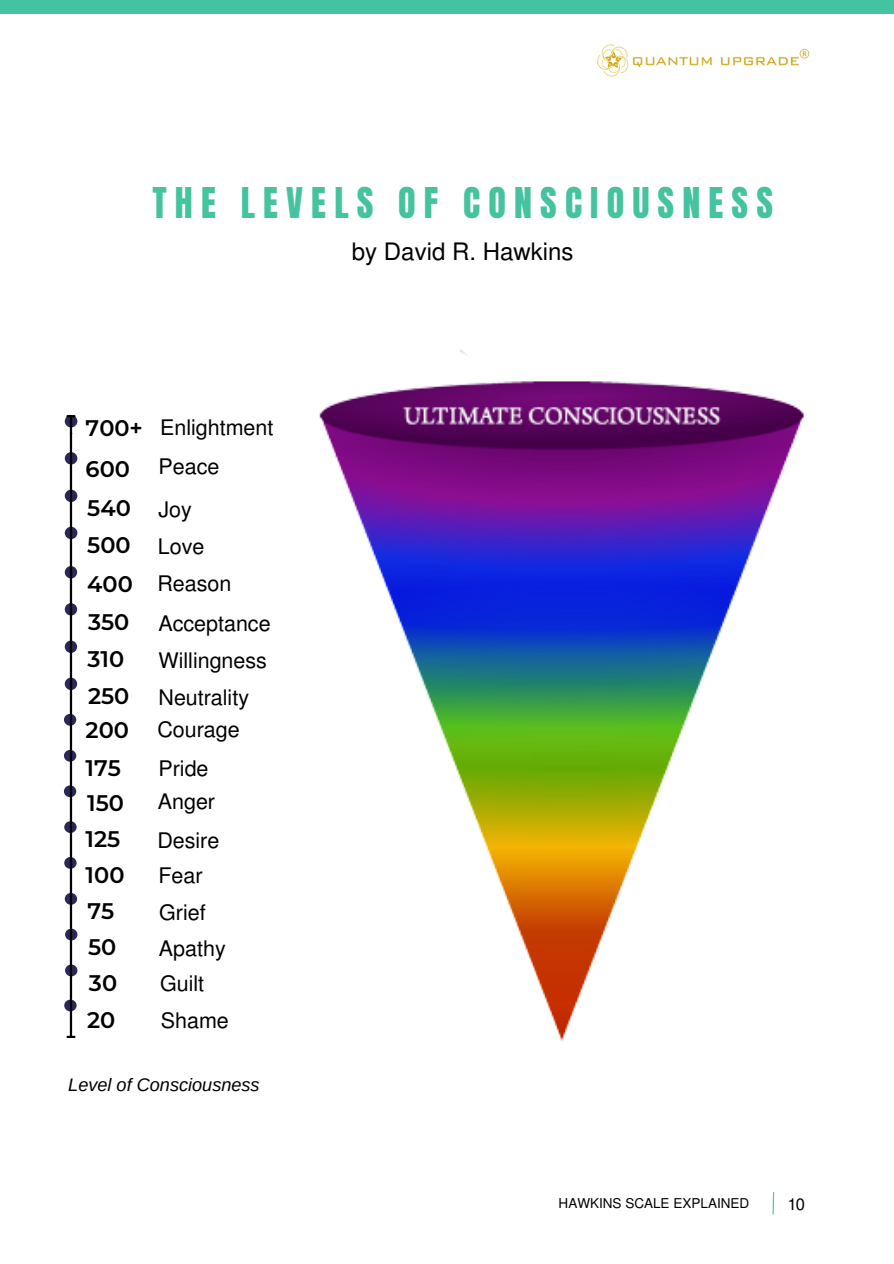
<style>
.page{position:relative;width:894px;height:1264px;background:#fff}
.page>*{position:absolute;margin:0;border:0;box-sizing:border-box;transform-origin:0 0}
.t1{font:36px "Anton";letter-spacing:.225em;color:#45c39e}
.t2{font:24px "Mukti";color:#000}
.t3{font:600 22.5px "Montserrat";color:#000}
.t4{font:21.45px/37px "Mukti";color:#000}
.t5{font:italic 18.15px "Arimo";color:#000}
.t6{font:16.5px "Mukti";color:#000}
.t7{font:13.5px "Mukti";color:#000}
.s1{font-family:"Montserrat";font-weight:600;font-size:22.5px}
.s2{font-family:"Mukti";font-weight:400;font-size:21.45px}
</style>
<div class="page">
<div style="left:0;top:0;width:893px;height:14px;background:#45c39e"></div>
<img style="left:319px;top:349px;width:485px;height:692px">
<svg style="left:65px;top:452px;width:12px;height:15px"></svg>
<svg style="left:65px;top:489px;width:12px;height:15px"></svg>
<svg style="left:65px;top:527px;width:12px;height:17px"></svg>
<svg style="left:65px;top:566px;width:12px;height:13px"></svg>
<svg style="left:65px;top:603px;width:12px;height:14px"></svg>
<svg style="left:65px;top:640px;width:12px;height:15px"></svg>
<svg style="left:65px;top:677px;width:12px;height:14px"></svg>
<svg style="left:64px;top:714px;width:12px;height:15px"></svg>
<svg style="left:64px;top:749px;width:12px;height:15px"></svg>
<svg style="left:64px;top:785px;width:12px;height:15px"></svg>
<svg style="left:64px;top:821px;width:13px;height:14px"></svg>
<svg style="left:64px;top:857px;width:13px;height:14px"></svg>
<svg style="left:65px;top:893px;width:12px;height:14px"></svg>
<svg style="left:65px;top:928px;width:12px;height:15px"></svg>
<svg style="left:65px;top:964px;width:12px;height:15px"></svg>
<svg style="left:64px;top:999px;width:13px;height:14px"></svg>
<hr style="left:70px;top:417px;width:2px;height:619px;background:#000">
<svg style="left:65px;top:415px;width:12px;height:18px"></svg>
<svg style="left:66px;top:1035px;width:9px;height:3px"></svg>
<img style="left:597px;top:44px;width:213px;height:33px">
<svg style="left:772px;top:1192px;width:2px;height:23px"></svg>
<h1 class="t1" style="left:152px;top:177px;width:622px">THE LEVELS OF CONSCIOUSNESS</h1>
<p class="t2" style="left:352px;top:235px;width:223px">by David R. Hawkins</p>
<p class="t4" style="left:86px;top:407px;width:189px"><span class="s1">700+</span> Enlightment</p>
<p class="t3" style="left:86px;top:455px;width:46px">600</p>
<p class="t4" style="left:158px;top:447px;width:62px">Peace</p>
<p class="t3" style="left:87px;top:494px;width:106px">540 <span class="s2">Joy</span></p>
<p class="t4" style="left:87px;top:527px;width:145px"><span class="s1">500</span> Love<br><span class="s1">400</span> Reason</p>
<p class="t3" style="left:88px;top:608px;width:43px">350</p>
<p class="t4" style="left:158px;top:603px;width:113px">Acceptance</p>
<p class="t3" style="left:87px;top:645px;width:38px">310</p>
<p class="t4" style="left:158px;top:640px;width:110px">Willingness</p>
<p class="t3" style="left:88px;top:682px;width:43px">250</p>
<p class="t4" style="left:158px;top:677px;width:92px">Neutrality</p>
<p class="t3" style="left:86px;top:716px;width:45px">200</p>
<p class="t4" style="left:157px;top:709px;width:84px">Courage</p>
<p class="t3" style="left:86px;top:754px;width:37px">175</p>
<p class="t4" style="left:158px;top:749px;width:52px">Pride</p>
<p class="t3" style="left:87px;top:789px;width:38px">150</p>
<p class="t4" style="left:158px;top:781px;width:59px">Anger</p>
<p class="t3" style="left:86px;top:825px;width:36px">125</p>
<p class="t4" style="left:157px;top:820px;width:63px">Desire</p>
<p class="t3" style="left:86px;top:860px;width:40px">100</p>
<p class="t4" style="left:158px;top:855px;width:46px">Fear</p>
<p class="t3" style="left:87px;top:897px;width:28px">75</p>
<p class="t4" style="left:159px;top:892px;width:48px">Grief</p>
<p class="t3" style="left:88px;top:933px;width:30px">50</p>
<p class="t4" style="left:159px;top:929px;width:68px">Apathy</p>
<p class="t3" style="left:89px;top:969px;width:30px">30</p>
<p class="t4" style="left:160px;top:964px;width:46px">Guilt</p>
<p class="t3" style="left:87px;top:1006px;width:30px">20</p>
<p class="t4" style="left:161px;top:1001px;width:69px">Shame</p>
<p class="t5" style="left:68px;top:1074px;width:193px">Level of Consciousness</p>
<p class="t7" style="left:558px;top:1193px;width:192px">HAWKINS SCALE EXPLAINED</p>
<p class="t6" style="left:788px;top:1192px;width:18px">10</p>
</div>
